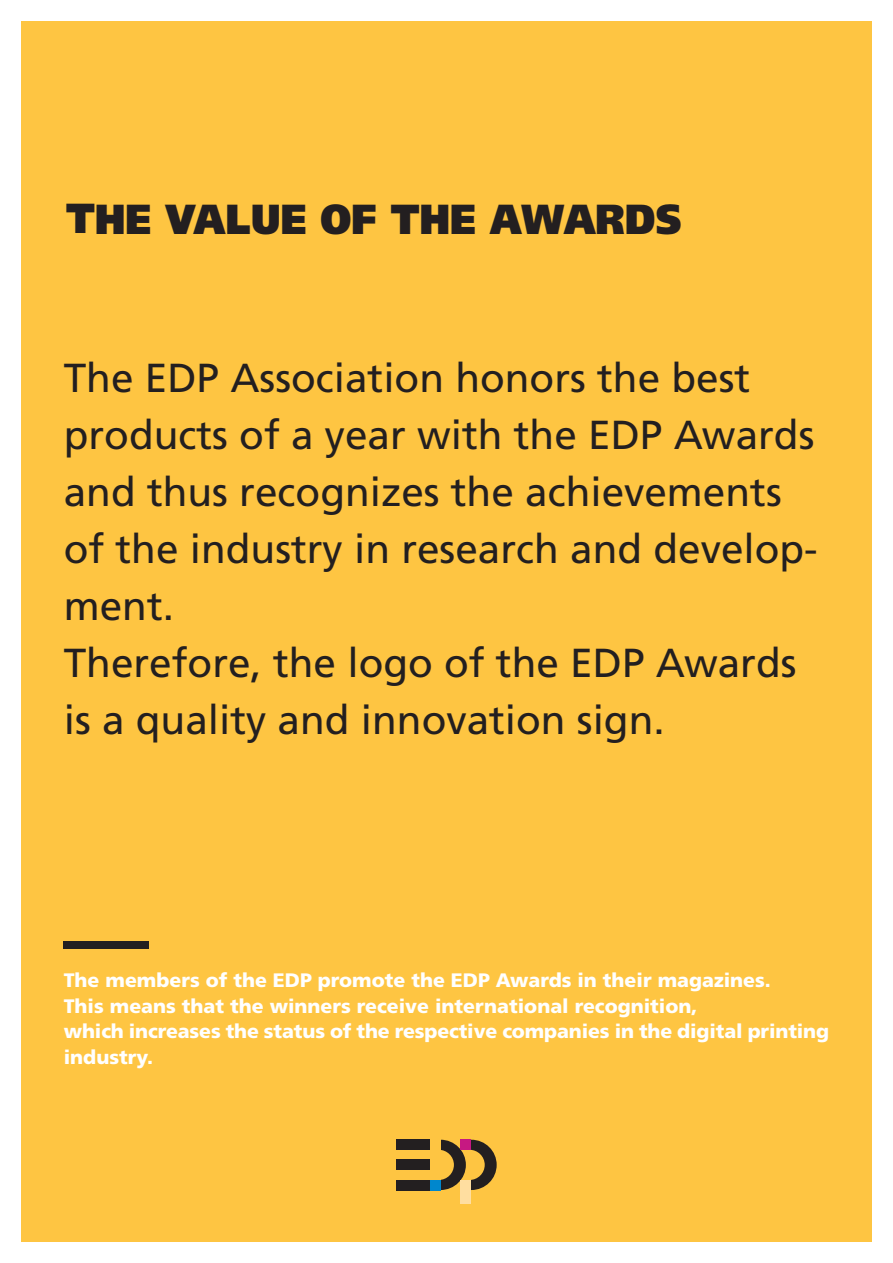
<style>
.page{position:relative;width:893px;height:1263px;background:#fff}
.page>*{position:absolute;margin:0;border:0;box-sizing:border-box;transform-origin:0 0}
.t1{font:900 42px "Frutiger LT Std";color:#231f20;scale:.9 1}
.t2{font:40.5px/57px "Frutiger LT Std";color:#231f20}
.t3{font:900 19.5px/25.5px "Frutiger LT Std";color:#fff}
</style>
<div class="page">
<div style="left:21px;top:21px;width:851px;height:1221px;background:#fec542"></div>
<div style="left:64px;top:941px;width:85px;height:8px;background:#231f20"></div>
<div style="left:446px;top:1140px;width:51px;height:50px;background:#231f20;border-radius:50%"></div>
<div style="left:454px;top:1150px;width:31px;height:30px;background:#fec542;border-radius:50%"></div>
<div style="left:447px;top:1140px;width:24px;height:50px;background:#fec542"></div>
<div style="left:415px;top:1140px;width:51px;height:50px;background:#231f20;border-radius:50%"></div>
<div style="left:423px;top:1150px;width:31px;height:30px;background:#fec542;border-radius:50%"></div>
<div style="left:430px;top:1140px;width:10px;height:50px;background:#fec542"></div>
<div style="left:396px;top:1140px;width:34px;height:50px;background:#fec542"></div>
<div style="left:430px;top:1180px;width:10px;height:10px;background:#0087cd"></div>
<div style="left:461px;top:1180px;width:10px;height:23px;background:#ffdea0"></div>
<div style="left:461px;top:1140px;width:10px;height:10px;background:#c61882"></div>
<div style="left:396px;top:1140px;width:34px;height:10px;background:#231f20"></div>
<div style="left:396px;top:1160px;width:34px;height:10px;background:#231f20"></div>
<div style="left:396px;top:1180px;width:34px;height:10px;background:#231f20"></div>
<p class="t1" style="left:66px;top:202px;width:685px">THE VALUE OF THE AWARDS</p>
<p class="t2" style="left:64px;top:352px;width:755px">The EDP Association honors the best products of a year with the EDP Awards and thus recognizes the achievements of the industry in research and develop&shy;ment.<br>Therefore, the logo of the EDP Awards is a quality and innovation sign.</p>
<p class="t3" style="left:64px;top:969px;width:767px">The members of the EDP promote the EDP Awards in their magazines.<br>This means that the winners receive international recognition,<br>which increases the status of the respective companies in the digital printing industry.</p>
</div>
